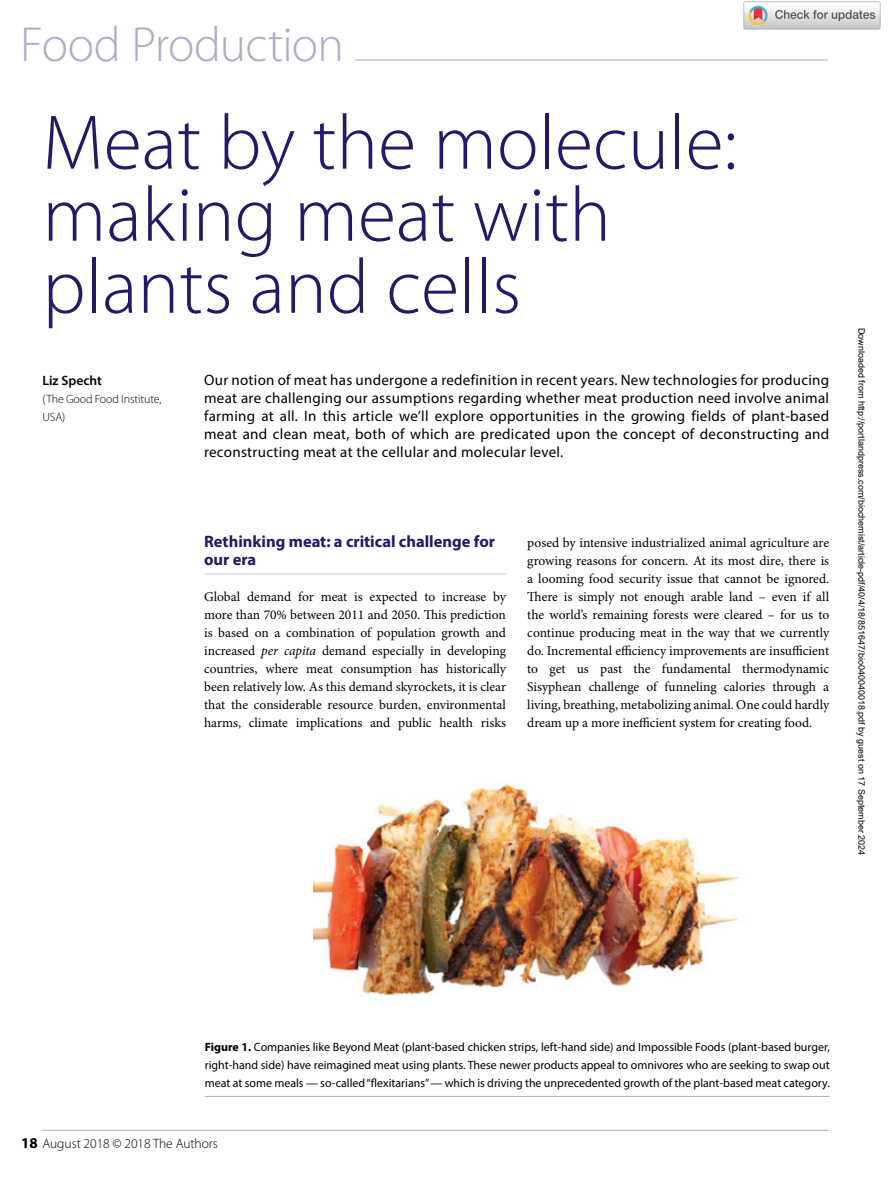
<style>
.page{position:relative;width:893px;height:1183px;background:#fff}
.page>*{position:absolute;margin:0;border:0;box-sizing:border-box;transform-origin:0 0}
.Feat_Sub_Title{font:300 78px/72px "Myriad Pro";color:#241968}
.t1{font:300 49.5px "Myriad Pro";letter-spacing:-.015em;color:#b1aacd}
.Feat_Head_1{font:700 16.5px/18px "Myriad Pro";color:#241968}
.Feat_Intro{font:15px/18px "Myriad Pro";letter-spacing:.02em;color:#000;text-align:justify}
.t2{font:700 15px "Myriad Pro";color:#000}
.Feat_First_Para{font:13.5px/18px "Minion Pro";letter-spacing:-.005em;color:#000;text-align:justify}
.Copyright{font:300 13.5px "Myriad Pro";letter-spacing:-.005em;color:#000}
.Author{font:600 13.5px "Myriad Pro";color:#000}
.Feat_Caption{font:12px/18px "Myriad Pro";color:#000;text-align:justify}
.Author-2{font:300 12px/18px "Myriad Pro";letter-spacing:-.01em;color:#000}
.t3{font:9px "Arial";color:#000}
.s1{font-style:italic}
.s2{font-weight:700}
</style>
<div class="page">
<hr style="left:43px;top:1129px;width:786px;height:1px;background:#b1aacd">
<hr style="left:355px;top:59px;width:473px;height:2px;background:#b1aacd">
<img style="left:314px;top:780px;width:425px;height:217px">
<hr style="left:204px;top:573px;width:302px;height:1px;background:#c5c8e5">
<hr style="left:205px;top:1095px;width:625px;height:1px;background:#b1aacd">
<img style="left:743px;top:1px;width:138px;height:29px">
<h2 class="t1" style="left:20px;top:14px;width:325px">Food Production</h2>
<p class="Feat_Sub_Title" style="left:43px;top:106px;width:696px">Meat by the molecule: making meat with plants and cells</p>
<p class="Author" style="left:43px;top:371px;width:61px">Liz Specht</p>
<p class="Author-2" style="left:43px;top:389px;width:121px">(The Good Food Institute,<br>USA)</p>
<p class="Feat_Intro" style="left:204px;top:370px;width:627px">Our notion of meat has undergone a redefinition in recent years. New technologies for producing meat are challenging our assumptions regarding whether meat production need involve animal farming at all. In this article we’ll explore opportunities in the growing fields of plant-based meat and clean meat, both of which are predicated upon the concept of deconstructing and reconstructing meat at the cellular and molecular level.</p>
<p class="Feat_Head_1" style="left:204px;top:531px;width:293px">Rethinking meat: a critical challenge for our era</p>
<p class="Feat_First_Para" style="left:204px;top:588px;width:303px">Global demand for meat is expected to increase by more than 70% between 2011 and 2050. This prediction is based on a combination of population growth and increased <span class="s1">per capita</span> demand especially in developing countries, where meat consumption has historically been relatively low. As this demand skyrockets, it is clear that the considerable resource burden, environmental harms, climate implications and public health risks</p>
<p class="Feat_First_Para" style="left:527px;top:534px;width:303px">posed by intensive industrialized animal agriculture are growing reasons for concern. At its most dire, there is a looming food security issue that cannot be ignored.<br>There is simply not enough arable land – even if all the world’s remaining forests were cleared – for us to continue producing meat in the way that we currently do. Incremental efficiency improvements are insufficient to get us past the fundamental thermodynamic Sisyphean challenge of funneling calories through a living, breathing, metabolizing animal. One could hardly dream up a more inefficient system for creating food.</p>
<p class="t3" style="left:865px;top:328px;width:529px;rotate:90deg">Downloaded from http://portlandpress.com/biochemist/article-pdf/40/4/18/851647/bio040040018.pdf by guest on 17 September 2024</p>
<p class="Feat_Caption" style="left:205px;top:1037px;width:627px"><span class="s2">Figure 1.</span> Companies like Beyond Meat (plant-based chicken strips, left-hand side) and Impossible Foods (plant-based burger, right-hand side) have reimagined meat using plants. These newer products appeal to omnivores who are seeking to swap out meat at some meals — so-called “flexitarians” — which is driving the unprecedented growth of the plant-based meat category.</p>
<p class="t2" style="left:21px;top:1132px;width:18px">18</p>
<p class="Copyright" style="left:43px;top:1134px;width:177px">August 2018 © 2018 The Authors</p>
</div>
